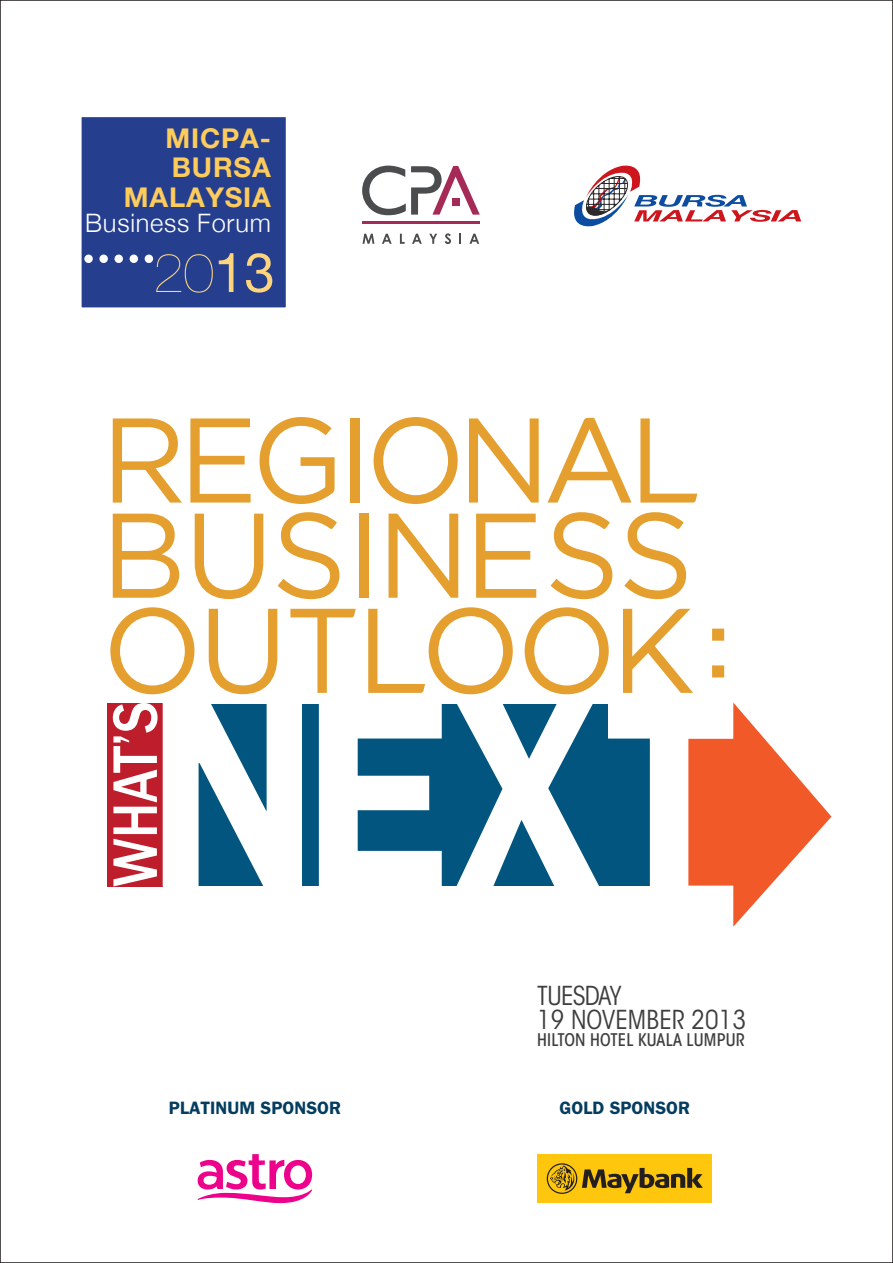
<style>
.page{position:relative;width:893px;height:1263px;background:#fff}
.page>*{position:absolute;margin:0;border:0;box-sizing:border-box;transform-origin:0 0}
.t1{font:118.95px/95.1px "Axiata";color:#e49f2e;text-align:justify}
.t2{font:200 54.75px "Helvetica Neue";color:#fed57c}
.t3{font:700 27.3px/29.2px "Helvetica Neue LT Std";letter-spacing:.03em;color:#fecc5b;text-align:right}
.t4{font:condensed 25.95px/23.9px "ITC Avant Garde Std";letter-spacing:.005em;color:#3e3e3f}
.t5{font:300 25.35px "Helvetica Neue";letter-spacing:.03em;color:#fff}
.t6{font:600 18px "Franklin Gothic";color:#043d60}
.t7{font:500 condensed 17.25px "ITC Avant Garde Std";letter-spacing:.01em;color:#3e3e3f}
.s1{font-weight:400}
</style>
<div class="page">
<div style="left:165px;top:704px;width:504px;height:182px;background:#01557e"></div>
<div style="left:107px;top:703px;width:56px;height:183px;background:#be1d2c"></div>
<svg style="left:113px;top:703px;width:189px;height:183px"></svg>
<svg style="left:319px;top:704px;width:123px;height:182px"></svg>
<svg style="left:456px;top:704px;width:143px;height:182px"></svg>
<svg style="left:608px;top:702px;width:223px;height:225px"></svg>
<svg style="left:712px;top:629px;width:12px;height:48px"></svg>
<div style="left:78px;top:113px;width:211px;height:198px;background:#253f8e;border:4px solid #fff"></div>
<div style="left:145px;top:255px;width:8px;height:8px;background:#fff;border-radius:50%"></div>
<div style="left:130px;top:255px;width:8px;height:8px;background:#fff;border-radius:50%"></div>
<div style="left:84px;top:255px;width:9px;height:8px;background:#fff;border-radius:50%"></div>
<div style="left:99px;top:255px;width:9px;height:8px;background:#fff;border-radius:50%"></div>
<div style="left:114px;top:255px;width:9px;height:8px;background:#fff;border-radius:50%"></div>
<svg style="left:362px;top:234px;width:12px;height:10px"></svg>
<svg style="left:382px;top:234px;width:10px;height:10px"></svg>
<svg style="left:400px;top:234px;width:5px;height:10px"></svg>
<svg style="left:412px;top:234px;width:10px;height:10px"></svg>
<svg style="left:429px;top:234px;width:8px;height:10px"></svg>
<svg style="left:445px;top:233px;width:6px;height:11px"></svg>
<svg style="left:459px;top:234px;width:2px;height:10px"></svg>
<svg style="left:469px;top:234px;width:10px;height:10px"></svg>
<svg style="left:362px;top:166px;width:118px;height:49px"></svg>
<div style="left:452px;top:198px;width:7px;height:7px;background:#a52a56"></div>
<hr style="left:362px;top:221px;width:118px;height:3px;background:#a52a56">
<svg style="left:574px;top:165px;width:227px;height:62px"></svg>
<div style="left:538px;top:1154px;width:174px;height:49px;background:#fec60d"></div>
<svg style="left:547px;top:1163px;width:156px;height:31px"></svg>
<svg style="left:198px;top:1154px;width:114px;height:49px"></svg>
<p class="t3" style="left:166px;top:123px;width:107px">MICPA-</p>
<p class="t3" style="left:124px;top:153px;width:149px">BURSA<br>MALAYSIA</p>
<p class="t5" style="left:85px;top:203px;width:187px">Business Forum</p>
<p class="t2" style="left:153px;top:230px;width:123px">20<span class="s1">13</span></p>
<p class="t1" style="left:104px;top:410px;width:599px">REGIONAL BUSINESS OUTLOOK</p>
<p class="t4" style="left:537px;top:984px;width:210px">TUESDAY<br>19 NOVEMBER 2013</p>
<p class="t7" style="left:537px;top:1029px;width:209px">HILTON HOTEL KUALA LUMPUR</p>
<p class="t6" style="left:169px;top:1097px;width:174px">PLATINUM SPONSOR</p>
<p class="t6" style="left:560px;top:1097px;width:132px">GOLD SPONSOR</p>
</div>
